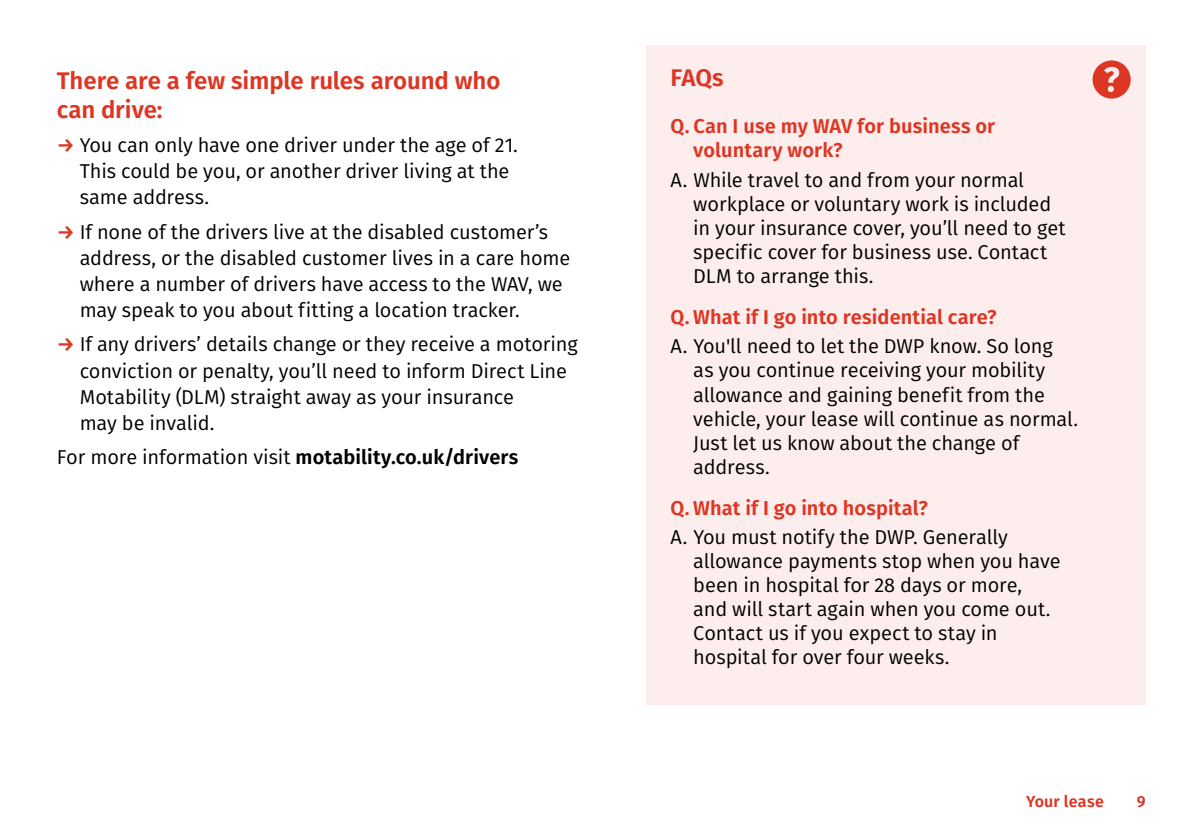
<style>
.page{position:relative;width:1191px;height:840px;background:#fff}
.page>*{position:absolute;margin:0;border:0;box-sizing:border-box;transform-origin:0 0}
.t1{font:600 24px/28.8px "Fira Sans";letter-spacing:-.005em;color:#dc3724}
.t2{font:20px/24px "Fira Sans";letter-spacing:-.005em;color:#000}
.t3{font:600 20px/24px "Fira Sans";letter-spacing:.005em;color:#dc3724}
.t4{font:600 20px "Fira Sans";letter-spacing:.005em;color:#000}
.t5{font:600 16px "Fira Sans";letter-spacing:.015em;color:#dc3724}
.s1{font-weight:600;color:#dc3724}
.s2{font-weight:400}
</style>
<div class="page">
<div style="left:646px;top:45px;width:499px;height:659px;background:#fdedec"></div>
<div style="left:1092px;top:60px;width:38px;height:38px;background:#dc3724;border-radius:50%"></div>
<svg style="left:1104px;top:67px;width:15px;height:25px"></svg>
<p class="t1" style="left:57px;top:65px;width:445px">There are a few simple rules around who can drive:</p>
<p class="t2" style="left:80px;top:132px;width:440px;line-height:26px;text-indent:-23px"><span class="s1">→</span> You can only have one driver under the age of 21.<br>This could be you, or another driver living at the same address.</p>
<p class="t2" style="left:80px;top:218px;width:492px;line-height:26px;text-indent:-23px"><span class="s1">→</span> If none of the drivers live at the disabled customer’s address, or the disabled customer lives in a care home where a number of drivers have access to the WAV, we may speak to you about fitting a location tracker.</p>
<p class="t2" style="left:80px;top:331px;width:499px;line-height:26px;text-indent:-23px"><span class="s1">→</span> If any drivers’ details change or they receive a motoring conviction or penalty, you’ll need to inform Direct Line Motability (DLM) straight away as your insurance<br>may be invalid.</p>
<p class="t4" style="left:57px;top:440px;width:463px"><span class="s2">For more information visit</span> motability.co.uk/drivers</p>
<p class="t1" style="left:670px;top:62px;width:54px">FAQs</p>
<p class="t3" style="left:693px;top:113px;width:303px;text-indent:-23px">Q. Can I use my WAV for business or voluntary work?</p>
<p class="t2" style="left:693px;top:167px;width:374px;text-indent:-23px">A. While travel to and from your normal workplace or voluntary work is included in your insurance cover, you’ll need to get specific cover for business use. Contact DLM to arrange this.</p>
<p class="t3" style="left:670px;top:303px;width:327px">Q. What if I go into residential care?</p>
<p class="t2" style="left:693px;top:334px;width:386px;text-indent:-23px">A. You'll need to let the DWP know. So long as you continue receiving your mobility allowance and gaining benefit from the vehicle, your lease will continue as normal.<br>Just let us know about the change of address.</p>
<p class="t3" style="left:670px;top:494px;width:259px">Q. What if I go into hospital?</p>
<p class="t2" style="left:693px;top:524px;width:369px;text-indent:-23px">A. You must notify the DWP. Generally allowance payments stop when you have been in hospital for 28 days or more, and will start again when you come out.<br>Contact us if you expect to stay in hospital for over four weeks.</p>
<p class="t5" style="left:1026px;top:787px;width:79px">Your lease</p>
<p class="t5" style="left:1136px;top:787px;width:10px">9</p>
</div>
